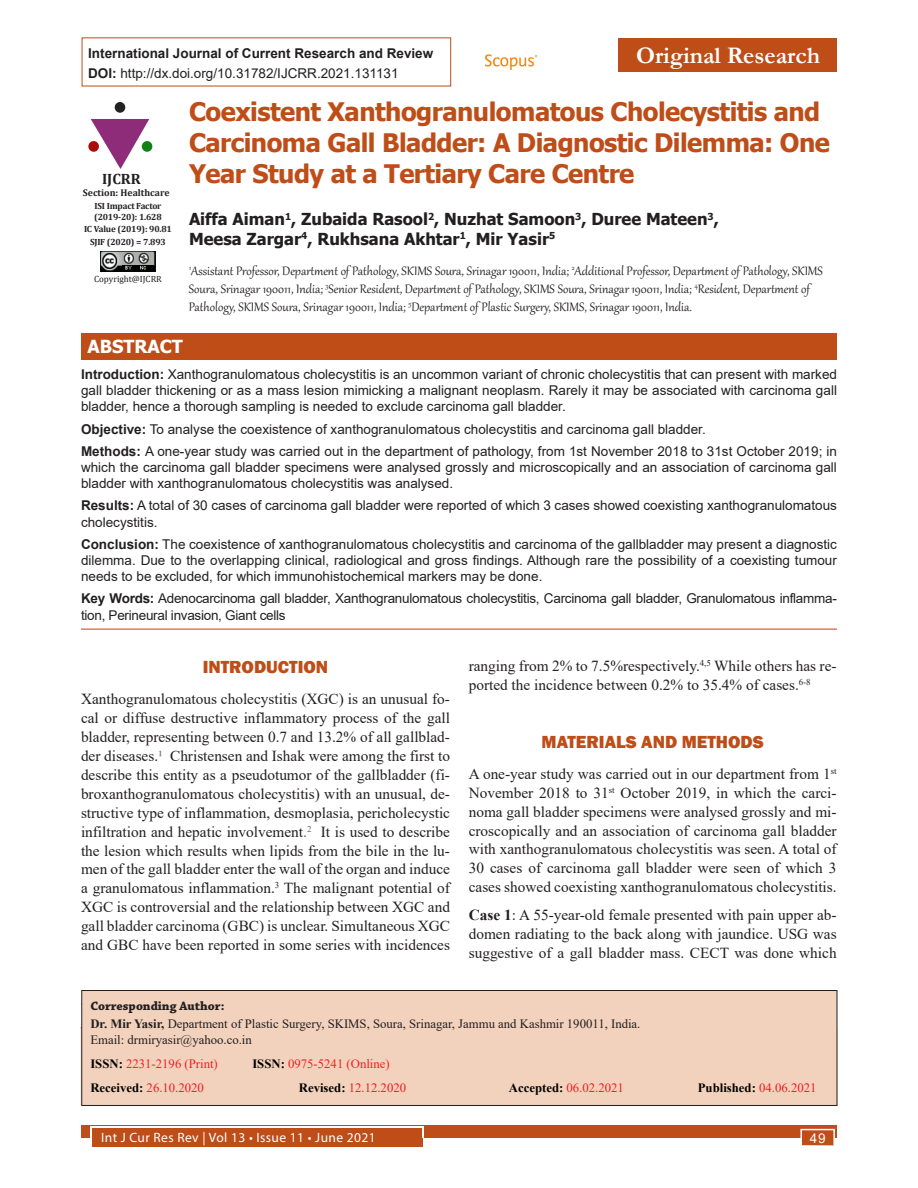
<style>
.page{position:relative;width:918px;height:1188px;background:#fff}
.page>*{position:absolute;margin:0;border:0;box-sizing:border-box;transform-origin:0 0}
.Article_title{font:700 25.5px/30.6px "Tahoma";letter-spacing:-.02em;color:#be4d18}
.Articles{font:700 24px "Garamond";color:#fff}
.Head_1_copy_2{font:800 18px "Franklin Gothic";color:#be4d18}
.Head_1{font:800 18px "Franklin Gothic";color:#be4d18}
.t1{font:700 18px "Tahoma";color:#fff}
.Author_name{font:700 16.5px/19.8px "Tahoma";color:#231f20}
.Text_copy{font:15.3px/18.9px "Times New Roman";color:#231f20;text-align:justify}
.Author_affiliation{font:15px/18px "Gabriola";color:#231f20}
.t2{font:700 15px "Cambria";color:#231f20}
.Abstract_text{font:13.5px/16.2px "Arial";color:#231f20;text-align:justify}
.Keywords{font:13.5px/16.2px "Arial";letter-spacing:-.02em;color:#231f20}
.t3{font:700 13.5px "Arial";color:#231f20}
.t4{font:13.5px "Myriad Pro";letter-spacing:.03em;color:#fff}
.t5{font:13.5px "Arial";color:#fff}
.Corresponding_text{font:12.75px/15.3px "Times New Roman";color:#231f20}
.Corresponding_text-2{font:12.75px "Times New Roman";color:#ee1d23}
.Corresponding_text-3{font:12.75px "Times New Roman";color:#ee2123}
.Corresponding_head{font:700 12.75px "Chaparral Pro";color:#231f20}
.Corresponding_text-4{font:700 12.75px "Times New Roman";color:#000}
.t6{font:700 9.75px "Cambria";color:#231f20}
.t7{font:700 9px/10.8px "Cambria";letter-spacing:-.02em;color:#231f20}
.Text{font:9px "Cambria";color:#231f20}
.s1{font-weight:700}
.s2{color:#636363}
.s3{font-weight:700;color:#000}
.s4{font-weight:400;color:#ee1d23}
</style>
<div class="page">
<div style="left:81px;top:1125px;width:756px;height:13px;background:#be4d18"></div>
<div style="left:92px;top:1128px;width:330px;height:19px;background:#be4d18"></div>
<hr style="left:90px;top:1127px;width:333px;height:1px;background:#fff">
<svg style="left:90px;top:1128px;width:2px;height:10px"></svg>
<svg style="left:422px;top:1127px;width:2px;height:11px"></svg>
<div style="left:800px;top:1129px;width:35px;height:17px;background:#be4d18;border:2px solid #fff"></div>
<div style="left:81px;top:990px;width:756px;height:116px;background:#f2d2bd;border:1px solid #231f20"></div>
<div style="left:618px;top:38px;width:219px;height:34px;background:#be4d18"></div>
<img style="left:485px;top:54px;width:53px;height:16px">
<svg style="left:91px;top:119px;width:58px;height:50px"></svg>
<div style="left:142px;top:141px;width:10px;height:11px;background:#128117;border-radius:50%"></div>
<div style="left:115px;top:102px;width:10px;height:11px;background:#232323;border-radius:50%"></div>
<div style="left:88px;top:141px;width:11px;height:11px;background:#ac0b0b;border-radius:50%"></div>
<img style="left:101px;top:252px;width:54px;height:19px">
<img style="left:123px;top:265px;width:31px;height:5px">
<hr style="left:81px;top:629px;width:756px;height:1px;background:#cd542a">
<div style="left:81px;top:333px;width:756px;height:27px;background:#be4d18"></div>
<p class="t3" style="left:88px;top:43px;width:347px">International Journal of Current Research and Review</p>
<p class="Articles" style="left:636px;top:39px;width:186px">Original Research</p>
<p class="Abstract_text" style="left:88px;top:65px;width:312px"><span class="s1">DOI:</span> http://dx.doi.org/10.31782/IJCRR.2021.131131</p>
<p class="t2" style="left:102px;top:168px;width:40px">IJCRR</p>
<p class="t6" style="left:83px;top:186px;width:88px">Section: Healthcare</p>
<p class="t7" style="left:94px;top:200px;width:69px">ISI Impact Factor (2019-20): 1.628</p>
<p class="t7" style="left:84px;top:224px;width:89px">IC Value (2019): 90.81</p>
<p class="t7" style="left:90px;top:236px;width:77px">SJIF (2020) = 7.893</p>
<p class="Text" style="left:94px;top:273px;width:69px">Copyright@IJCRR</p>
<p class="Article_title" style="left:189px;top:98px;width:643px">Coexistent Xanthogranulomatous Cholecystitis and<br>Carcinoma Gall Bladder: A Diagnostic Dilemma: One<br>Year Study at a Tertiary Care Centre</p>
<p class="Author_name" style="left:189px;top:210px;width:531px">Aiffa Aiman<sup>1</sup>, Zubaida Rasool<sup>2</sup>, Nuzhat Samoon<sup>3</sup>, Duree Mateen<sup>3</sup>,<br>Meesa Zargar<sup>4</sup>, Rukhsana Akhtar<sup>1</sup>, Mir Yasir<sup>5</sup></p>
<p class="Author_affiliation" style="left:189px;top:261px;width:635px"><sup>1</sup>Assistant Professor, Department of Pathology, SKIMS Soura, Srinagar 190011, India; <sup>2</sup>Additional Professor, Department of Pathology, SKIMS<br>Soura, Srinagar 190011, India; <sup>3</sup>Senior Resident, Department of Pathology, SKIMS Soura, Srinagar 190011, India; <sup>4</sup>Resident, Department of<br>Pathology, SKIMS Soura, Srinagar 190011, India; <sup>5</sup>Department of Plastic Surgery, SKIMS, Srinagar 190011, India.</p>
<p class="t1" style="left:87px;top:334px;width:97px">ABSTRACT</p>
<p class="Abstract_text" style="left:81px;top:366px;width:758px"><span class="s1">Introduction:</span> Xanthogranulomatous cholecystitis is an uncommon variant of chronic cholecystitis that can present with marked gall bladder thickening or as a mass lesion mimicking a malignant neoplasm. Rarely it may be associated with carcinoma gall bladder, hence a thorough sampling is needed to exclude carcinoma gall bladder.</p>
<p class="Abstract_text" style="left:81px;top:421px;width:626px"><span class="s1">Objective:</span> To analyse the coexistence of xanthogranulomatous cholecystitis and carcinoma gall bladder.</p>
<p class="Abstract_text" style="left:81px;top:443px;width:758px"><span class="s1">Methods:</span> A one-year study was carried out in the department of pathology, from 1st November 2018 to 31st October 2019; in which the carcinoma gall bladder specimens were analysed grossly and microscopically and an association of carcinoma gall bladder with xanthogranulomatous cholecystitis was analysed.</p>
<p class="Abstract_text" style="left:81px;top:497px;width:757px"><span class="s1">Results:</span> A total of 30 cases of carcinoma gall bladder were reported of which 3 cases showed coexisting xanthogranulomatous cholecystitis.</p>
<p class="Abstract_text" style="left:81px;top:536px;width:757px"><span class="s1">Conclusion:</span> The coexistence of xanthogranulomatous cholecystitis and carcinoma of the gallbladder may present a diagnostic dilemma. Due to the overlapping clinical, radiological and gross findings. Although rare the possibility of a coexisting tumour needs to be excluded, for which immunohistochemical markers may be done.</p>
<p class="Keywords" style="left:81px;top:590px;width:757px"><span class="s1">Key Words:</span> Adenocarcinoma gall bladder, Xanthogranulomatous cholecystitis, Carcinoma gall bladder, Granulomatous inflamma&shy;tion, Perineural invasion, Giant cells</p>
<p class="Head_1" style="left:203px;top:656px;width:127px">INTRODUCTION</p>
<p class="Text_copy" style="left:81px;top:689px;width:371px">Xanthogranulomatous cholecystitis (XGC) is an unusual fo&shy;cal or diffuse destructive inflammatory process of the gall bladder, representing between 0.7 and 13.2% of all gallblad&shy;der diseases.<span class="s2">¹</span> Christensen and Ishak were among the first to describe this entity as a pseudotumor of the gallbladder (fi&shy;broxanthogranulomatous cholecystitis) with an unusual, de&shy;structive type of inflammation, desmoplasia, pericholecystic infiltration and hepatic involvement<span class="s2">.</span><sup>2</sup> It is used to describe the lesion which results when lipids from the bile in the lu&shy;men of the gall bladder enter the wall of the organ and induce a granulomatous inflammation.<sup>3</sup> The malignant potential of XGC is controversial and the relationship between XGC and gall bladder carcinoma (GBC) is unclear. Simultaneous XGC and GBC have been reported in some series with incidences</p>
<p class="Text_copy" style="left:469px;top:656px;width:369px">ranging from 2% to 7.5%respectively.<sup>4,5</sup> While others has re&shy;ported the incidence between 0.2% to 35.4% of cases.<sup>6-8</sup></p>
<p class="Head_1_copy_2" style="left:542px;top:730px;width:224px">MATERIALS AND METHODS</p>
<p class="Text_copy" style="left:469px;top:764px;width:369px">A one-year study was carried out in our department from 1<sup>st </sup>November 2018 to 31<sup>st</sup> October 2019, in which the carci&shy;noma gall bladder specimens were analysed grossly and mi&shy;croscopically and an association of carcinoma gall bladder with xanthogranulomatous cholecystitis was seen. A total of 30 cases of carcinoma gall bladder were seen of which 3 cases showed coexisting xanthogranulomatous cholecystitis.</p>
<p class="Text_copy" style="left:469px;top:905px;width:369px"><span class="s1">Case 1</span>: A 55-year-old female presented with pain upper ab&shy;domen radiating to the back along with jaundice. USG was suggestive of a gall bladder mass. CECT was done which</p>
<p class="Corresponding_head" style="left:90px;top:998px;width:136px">Corresponding Author:</p>
<p class="Corresponding_text" style="left:90px;top:1016px;width:552px"><span class="s1">Dr. Mir Yasir,</span> Department of Plastic Surgery, SKIMS, Soura, Srinagar, Jammu and Kashmir 190011, India.<br>Email: drmiryasir@yahoo.co.in</p>
<p class="Corresponding_text-3" style="left:90px;top:1055px;width:129px"><span class="s3">ISSN:</span> 2231-2196 (Print)</p>
<p class="Corresponding_text-3" style="left:252px;top:1055px;width:139px"><span class="s3">ISSN:</span> 0975-5241 (Online)</p>
<p class="Corresponding_text-2" style="left:90px;top:1079px;width:115px"><span class="s3">Received:</span> 26.10.2020</p>
<p class="Corresponding_text-2" style="left:299px;top:1079px;width:109px"><span class="s3">Revised:</span> 12.12.2020</p>
<p class="Corresponding_text-2" style="left:509px;top:1079px;width:117px"><span class="s3">Accepted:</span> 06.02.2021</p>
<p class="Corresponding_text-4" style="left:698px;top:1079px;width:120px">Published: <span class="s4">04.06.2021</span></p>
<p class="t4" style="left:101px;top:1129px;width:276px">Int J Cur Res Rev | Vol 13 • Issue 11 • June 2021</p>
<p class="t5" style="left:810px;top:1129px;width:17px">49</p>
</div>
